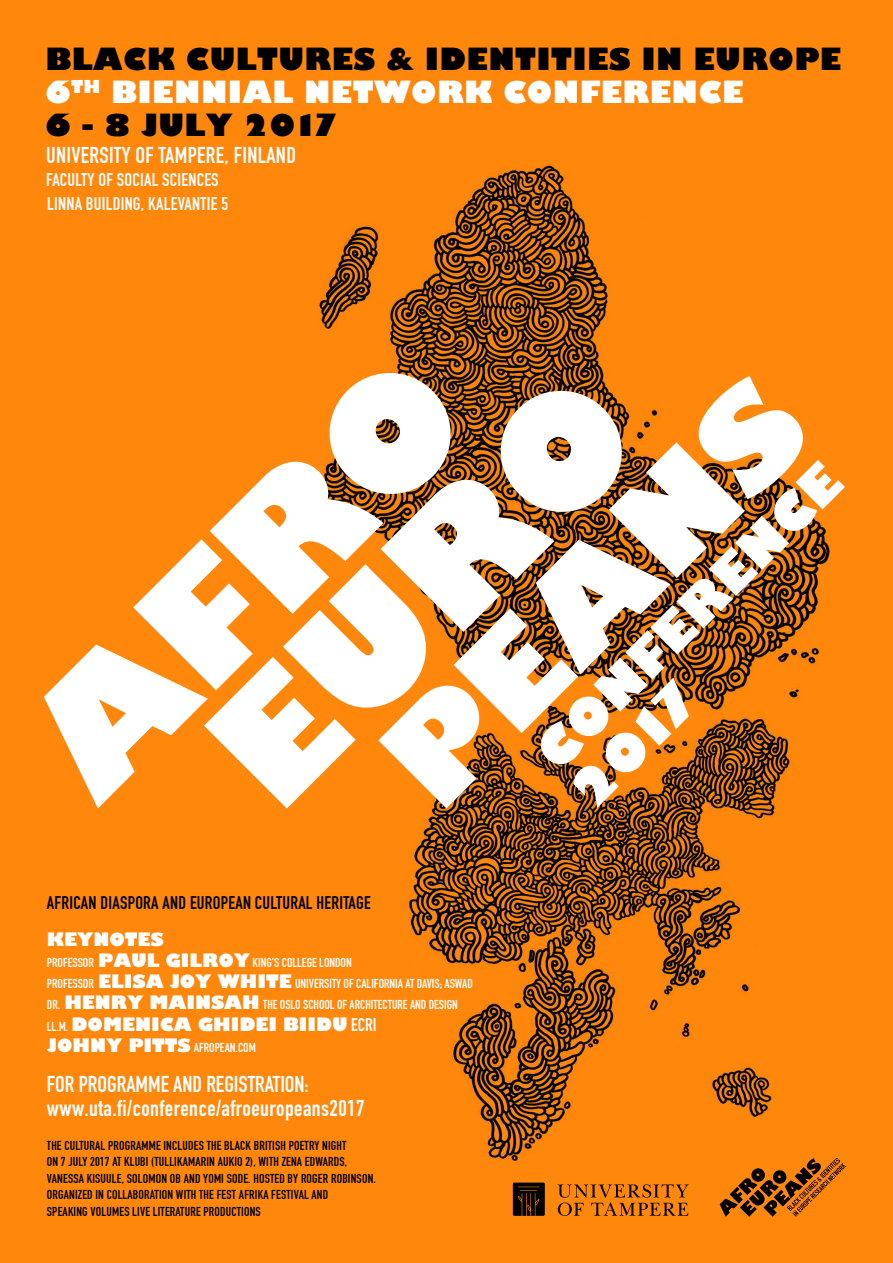
<style>
.page{position:relative;width:893px;height:1263px;background:#fff}
.page>*{position:absolute;margin:0;border:0;box-sizing:border-box;transform-origin:0 0}
.t1{font:800 29.85px/33.2px "Gill Sans";letter-spacing:.015em;color:#000}
.t2{font:22.65px/24.2px "DIN Engschrift";letter-spacing:.015em;color:#fff}
.t3{font:18.15px/23.4px "DIN Engschrift";letter-spacing:.015em;color:#fff}
.t4{font:18.15px "DIN Engschrift";letter-spacing:.015em;color:#000}
.t5{font:800 18.15px "Gill Sans";color:#fff}
.t6{font:12.75px/16.5px "DIN Engschrift";letter-spacing:.015em;color:#000}
.t7{font:12.75px/21.1px "DIN Engschrift";color:#fff}
.s1{color:#fff}
.s2{font-family:"Gill Sans";font-weight:800;font-size:18.15px}
.s3{font-family:"DIN Engschrift";font-weight:400;font-size:12.75px}
.s4{font-family:"DIN Engschrift";font-weight:400}
</style>
<div class="page">
<img style="left:0;top:0;width:893px;height:1263px">
<svg style="left:44px;top:372px;width:801px;height:436px"></svg>
<svg style="left:720px;top:1158px;width:126px;height:59px;background:#b66008"></svg>
<svg style="left:558px;top:1184px;width:131px;height:32px;background:#c96a09"></svg>
<svg style="left:513px;top:1182px;width:32px;height:34px"></svg>
<div style="left:374px;top:929px;width:35px;height:43px;background:#ff870a"></div>
<h1 class="t1" style="left:45px;top:42px;width:797px">BLACK CULTURES &amp; IDENTITIES IN EUROPE<br><span class="s1">6</span><sup>TH</sup> <span class="s1">BIENNIAL NETWORK CONFERENCE<br></span>6 - 8 JULY 2017</h1>
<h2 class="t2" style="left:46px;top:143px;width:251px">UNIVERSITY OF TAMPERE, FINLAND</h2>
<h3 class="t3" style="left:46px;top:168px;width:183px">FACULTY OF SOCIAL SCIENCES<br>LINNA BUILDING, KALEVANTIE 5</h3>
<h3 class="t4" style="left:47px;top:891px;width:326px">AFRICAN DIASPORA AND EUROPEAN CULTURAL HERITAGE</h3>
<h3 class="t5" style="left:47px;top:925px;width:118px">KEYNOTES</h3>
<p class="t7" style="left:47px;top:952px;width:427px">PROFESSOR <span class="s2">PAUL GILROY</span> KING'S COLLEGE LONDON<br>PROFESSOR <span class="s2">ELISA JOY WHITE</span> UNIVERSITY OF CALIFORNIA AT DAVIS; ASWAD<br>DR. <span class="s2">HENRY MAINSAH</span> THE OSLO SCHOOL OF ARCHITECTURE AND DESIGN</p>
<h3 class="t5" style="left:47px;top:1010px;width:331px"><span class="s3">LL.M.</span> DOMENICA GHIDEI BIIDU <span class="s4">ECRI</span></h3>
<p class="t7" style="left:47px;top:1037px;width:210px"><span class="s2">JOHNY PITTS</span> AFROPEAN.COM</p>
<h2 class="t2" style="left:47px;top:1072px;width:319px">FOR PROGRAMME AND REGISTRATION: www.uta.fi/conference/afroeuropeans2017</h2>
<p class="t6" style="left:47px;top:1137px;width:331px">THE CULTURAL PROGRAMME INCLUDES THE BLACK BRITISH POETRY NIGHT<br>ON 7 JULY 2017 AT KLUBI (TULLIKAMARIN AUKIO 2), WITH ZENA EDWARDS, VANESSA KISUULE, SOLOMON OB AND YOMI SODE. HOSTED BY ROGER ROBINSON.<br>ORGANIZED IN COLLABORATION WITH THE FEST AFRIKA FESTIVAL AND<br>SPEAKING VOLUMES LIVE LITERATURE PRODUCTIONS</p>
</div>
